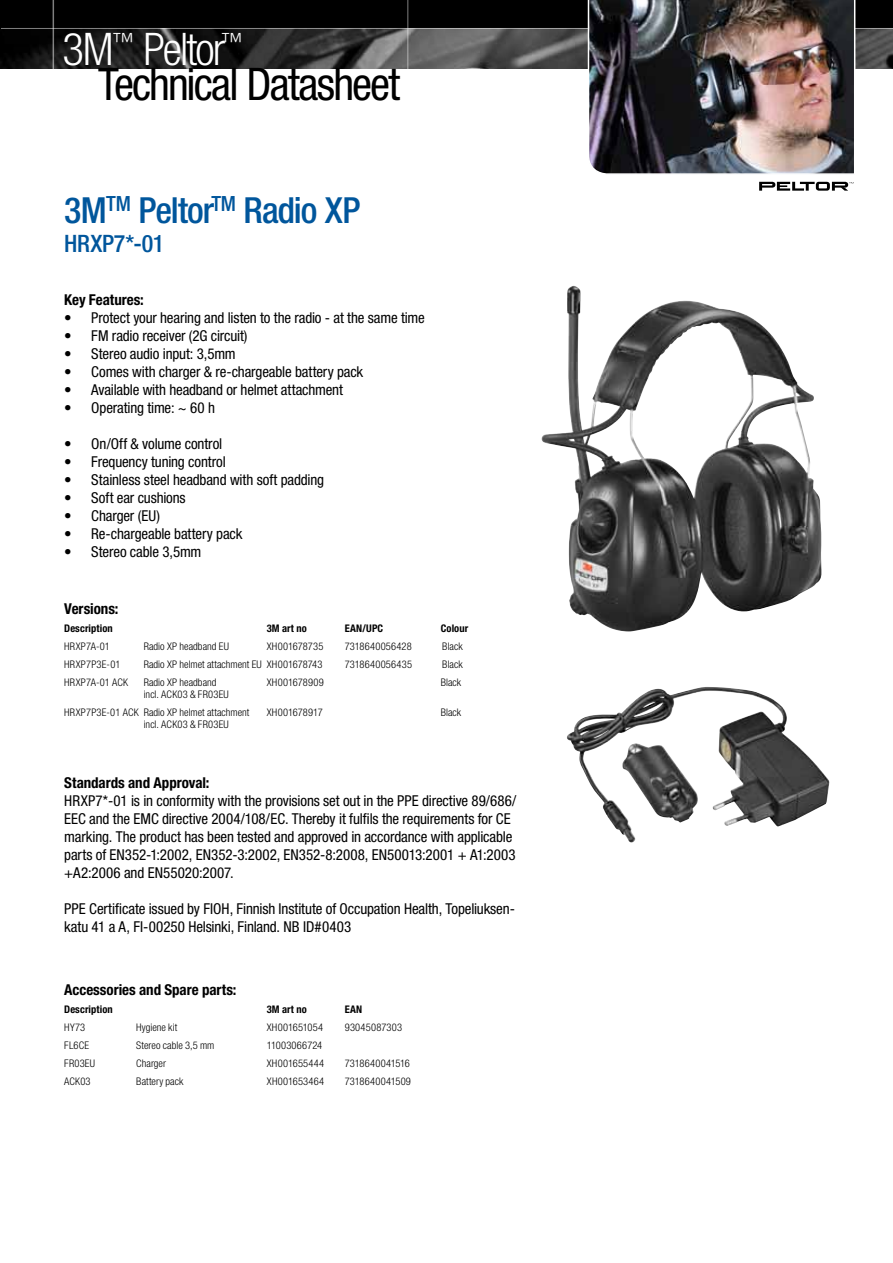
<style>
.page{position:relative;width:893px;height:1263px;background:#fff}
.page>*{position:absolute;margin:0;border:0;box-sizing:border-box;transform-origin:0 0}
.t1{font:condensed 45px/35.1px "Helvetica Neue LT Pro";letter-spacing:-.04em;color:#000}
.t2{font:500 condensed 36px "Helvetica Neue LT Pro";letter-spacing:-.025em;color:#00569c}
.t3{font:500 condensed 24px "Helvetica Neue LT Pro";letter-spacing:-.01em;color:#00569c}
.t4{font:condensed 15px/18px "Helvetica Neue LT Pro";letter-spacing:-.01em;color:#000}
.t5{font:700 condensed 15px "Helvetica Neue LT Pro";letter-spacing:-.005em;color:#000}
.t6{font:300 condensed 10.5px/18px "Helvetica Neue LT Pro";letter-spacing:.005em;color:#000}
.t7{font:700 condensed 10.5px "Helvetica Neue LT Pro";letter-spacing:.01em;color:#000}
.t8{font:300 condensed 10.5px "Helvetica Neue LT Pro";letter-spacing:.025em;color:#000}
.s1{font-weight:300;color:#fff}
</style>
<div class="page">
<div style="left:0;top:0;width:893px;height:29px;background:#000"></div>
<img style="left:0;top:29px;width:893px;height:39px">
<hr style="left:1px;top:28px;width:892px;height:1px;background:#fff">
<hr style="left:53px;top:0;width:1px;height:81px;background:#fff">
<hr style="left:407px;top:0;width:1px;height:99px;background:#fff">
<svg style="left:759px;top:182px;width:95px;height:9px"></svg>
<img style="left:542px;top:287px;width:280px;height:344px">
<img style="left:567px;top:687px;width:216px;height:156px">
<img style="left:587px;top:0;width:269px;height:174px">
<h1 class="t1" style="left:98px;top:31px;width:304px;text-indent:-35px"><span class="s1">3M</span><sup>™</sup> <span class="s1">Peltor</span><sup>™<br></sup>Technical Datasheet</h1>
<h2 class="t2" style="left:64px;top:188px;width:298px">3M<sup>TM</sup> Peltor<sup>TM</sup> Radio XP</h2>
<h3 class="t3" style="left:64px;top:229px;width:101px">HRXP7*-01</h3>
<p class="t5" style="left:64px;top:290px;width:81px">Key Features:</p>
<p class="t4" style="left:64px;top:308px;width:362px">• Protect your hearing and listen to the radio - at the same time</p>
<p class="t4" style="left:64px;top:326px;width:185px">• FM radio receiver (2G circuit)</p>
<p class="t4" style="left:64px;top:344px;width:173px">• Stereo audio input: 3,5mm</p>
<p class="t4" style="left:64px;top:362px;width:300px">• Comes with charger &amp; re-chargeable battery pack</p>
<p class="t4" style="left:64px;top:380px;width:280px">• Available with headband or helmet attachment</p>
<p class="t4" style="left:64px;top:398px;width:152px">• Operating time: ~ 60 h</p>
<p class="t4" style="left:64px;top:434px;width:160px">• On/Off &amp; volume control</p>
<p class="t4" style="left:64px;top:452px;width:163px">• Frequency tuning control</p>
<p class="t4" style="left:64px;top:470px;width:261px">• Stainless steel headband with soft padding</p>
<p class="t4" style="left:64px;top:488px;width:123px">• Soft ear cushions</p>
<p class="t4" style="left:64px;top:506px;width:97px">• Charger (EU)</p>
<p class="t4" style="left:64px;top:524px;width:180px">• Re-chargeable battery pack</p>
<p class="t4" style="left:64px;top:542px;width:139px">• Stereo cable 3,5mm</p>
<p class="t5" style="left:64px;top:599px;width:56px">Versions:</p>
<p class="t7" style="left:64px;top:622px;width:50px">Description</p>
<p class="t7" style="left:267px;top:622px;width:41px">3M art no</p>
<p class="t7" style="left:345px;top:622px;width:40px">EAN/UPC</p>
<p class="t7" style="left:441px;top:622px;width:29px">Colour</p>
<p class="t6" style="left:64px;top:637px;width:47px">HRXP7A-01</p>
<p class="t6" style="left:144px;top:637px;width:87px">Radio XP headband EU</p>
<p class="t6" style="left:267px;top:637px;width:58px">XH001678735</p>
<p class="t6" style="left:345px;top:637px;width:68px">7318640056428</p>
<p class="t6" style="left:442px;top:637px;width:22px">Black</p>
<p class="t6" style="left:64px;top:655px;width:58px">HRXP7P3E-01</p>
<p class="t6" style="left:144px;top:655px;width:180px">Radio XP helmet attachment EU XH001678743</p>
<p class="t6" style="left:345px;top:655px;width:69px">7318640056435</p>
<p class="t6" style="left:442px;top:655px;width:22px">Black</p>
<p class="t6" style="left:64px;top:673px;width:65px">HRXP7A-01 ACK</p>
<p class="t6" style="left:144px;top:673px;width:74px">Radio XP headband</p>
<p class="t6" style="left:267px;top:673px;width:58px">XH001678909</p>
<p class="t6" style="left:441px;top:673px;width:22px">Black</p>
<p class="t6" style="left:64px;top:685px;width:187px;text-indent:79px">incl. ACK03 &amp; FR03EU<br>HRXP7P3E-01 ACK Radio XP helmet attachment</p>
<p class="t6" style="left:267px;top:703px;width:58px">XH001678917</p>
<p class="t6" style="left:441px;top:703px;width:22px">Black</p>
<p class="t6" style="left:144px;top:715px;width:87px">incl. ACK03 &amp; FR03EU</p>
<p class="t5" style="left:64px;top:773px;width:147px">Standards and Approval:</p>
<p class="t4" style="left:64px;top:791px;width:453px">HRXP7*-01 is in conformity with the provisions set out in the PPE directive 89/686/ EEC and the EMC directive 2004/108/EC. Thereby it fulfils the requirements for CE marking. The product has been tested and approved in accordance with applicable parts of EN352-1:2002, EN352-3:2002, EN352-8:2008, EN50013:2001 + A1:2003 +A2:2006 and EN55020:2007.</p>
<p class="t4" style="left:64px;top:899px;width:452px">PPE Certificate issued by FIOH, Finnish Institute of Occupation Health, Topeliuksen&shy;katu 41 a A, FI-00250 Helsinki, Finland. NB ID#0403</p>
<p class="t5" style="left:64px;top:980px;width:174px">Accessories and Spare parts:</p>
<p class="t7" style="left:64px;top:1003px;width:50px">Description</p>
<p class="t7" style="left:267px;top:1003px;width:41px">3M art no</p>
<p class="t7" style="left:345px;top:1003px;width:19px">EAN</p>
<p class="t6" style="left:64px;top:1018px;width:23px">HY73</p>
<p class="t6" style="left:136px;top:1018px;width:42px">Hygiene kit</p>
<p class="t6" style="left:267px;top:1018px;width:58px">XH001651054</p>
<p class="t6" style="left:345px;top:1018px;width:59px">93045087303</p>
<p class="t6" style="left:64px;top:1036px;width:26px">FL6CE</p>
<p class="t6" style="left:136px;top:1036px;width:80px">Stereo cable 3,5 mm</p>
<p class="t6" style="left:267px;top:1036px;width:57px">11003066724</p>
<p class="t6" style="left:64px;top:1054px;width:32px">FR03EU</p>
<p class="t6" style="left:136px;top:1054px;width:31px">Charger</p>
<p class="t8" style="left:267px;top:1057px;width:59px">XH001655444</p>
<p class="t6" style="left:345px;top:1054px;width:67px">7318640041516</p>
<p class="t6" style="left:64px;top:1072px;width:28px">ACK03</p>
<p class="t6" style="left:136px;top:1072px;width:49px">Battery pack</p>
<p class="t8" style="left:267px;top:1075px;width:59px">XH001653464</p>
<p class="t6" style="left:345px;top:1072px;width:68px">7318640041509</p>
</div>
